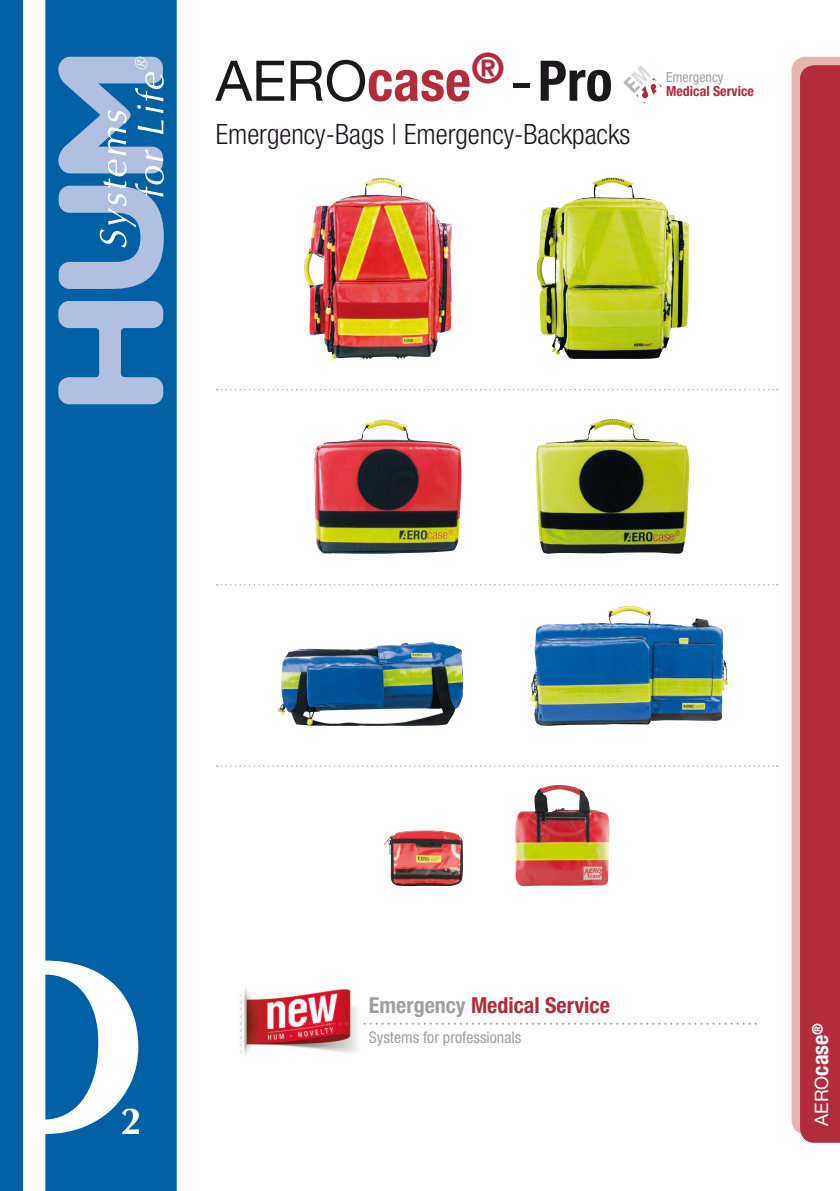
<style>
.page{position:relative;width:840px;height:1191px;background:#fff}
.page>*{position:absolute;margin:0;border:0;box-sizing:border-box;transform-origin:0 0}
.t1{font:56px "Helvetica Neue";color:#1b181c}
.t2{font:300 condensed 28px "Helvetica Neue";color:#1b181c}
.t3{font:700 condensed 22px "Helvetica Neue";color:#b32c3d}
.t4{font:18.4px "Helvetica Neue";color:#fff}
.t5{font:condensed 16px "Helvetica Neue";color:#9d9fa0}
.t6{font:700 condensed 14px "Helvetica Neue";color:#b32c3d}
.t7{font:condensed 14px "Helvetica Neue";color:#9d9fa0}
.s1{font-weight:700;font-stretch:condensed;color:#b32c3d}
.s2{font-weight:700;font-stretch:condensed}
.s3{color:#9d9fa0}
.s4{font-weight:700;font-stretch:condensed;font-size:22.2px}
</style>
<div class="page">
<svg style="left:45px;top:0;width:132px;height:1191px;fill:#0060a4"></svg>
<svg style="left:58px;top:301px;width:105px;height:103px"></svg>
<svg style="left:56px;top:57px;width:108px;height:232px"></svg>
<div style="left:0;top:0;width:23px;height:1191px;background:#0060a4"></div>
<svg style="left:791px;top:57px;width:48px;height:1076px;fill:#e5b6af"></svg>
<svg style="left:799px;top:65px;width:40px;height:1077px;fill:#b32c3d"></svg>
<svg style="left:623px;top:65px;width:38px;height:38px"></svg>
<img style="left:277px;top:642px;width:186px;height:84px">
<img style="left:314px;top:419px;width:147px;height:135px">
<img style="left:535px;top:418px;width:154px;height:136px">
<img style="left:304px;top:177px;width:78px;height:182px">
<img style="left:536px;top:177px;width:152px;height:182px">
<img style="left:531px;top:605px;width:196px;height:121px">
<svg style="left:216px;top:389px;width:561px;height:1px"></svg>
<svg style="left:216px;top:584px;width:561px;height:1px"></svg>
<svg style="left:216px;top:765px;width:561px;height:2px"></svg>
<img style="left:240px;top:988px;width:119px;height:68px">
<svg style="left:297px;top:1022px;width:459px;height:2px"></svg>
<img style="left:384px;top:830px;width:79px;height:56px">
<img style="left:514px;top:785px;width:95px;height:101px">
<h1 class="t1" style="left:215px;top:47px;width:398px">AERO<span class="s1">case</span><sup>®</sup> - <span class="s2">Pro</span></h1>
<p class="t2" style="left:215px;top:118px;width:416px">Emergency-Bags | Emergency-Backpacks</p>
<p class="t7" style="left:665px;top:69px;width:59px">Emergency</p>
<p class="t6" style="left:665px;top:82px;width:89px">Medical Service</p>
<p class="t3" style="left:369px;top:991px;width:242px"><span class="s3">Emergency</span> Medical Service</p>
<p class="t5" style="left:369px;top:1028px;width:154px">Systems for professionals</p>
<p class="t4" style="left:810px;top:1125px;width:104px;rotate:-90deg">AERO<span class="s4">case</span><sup>®</sup></p>
</div>
